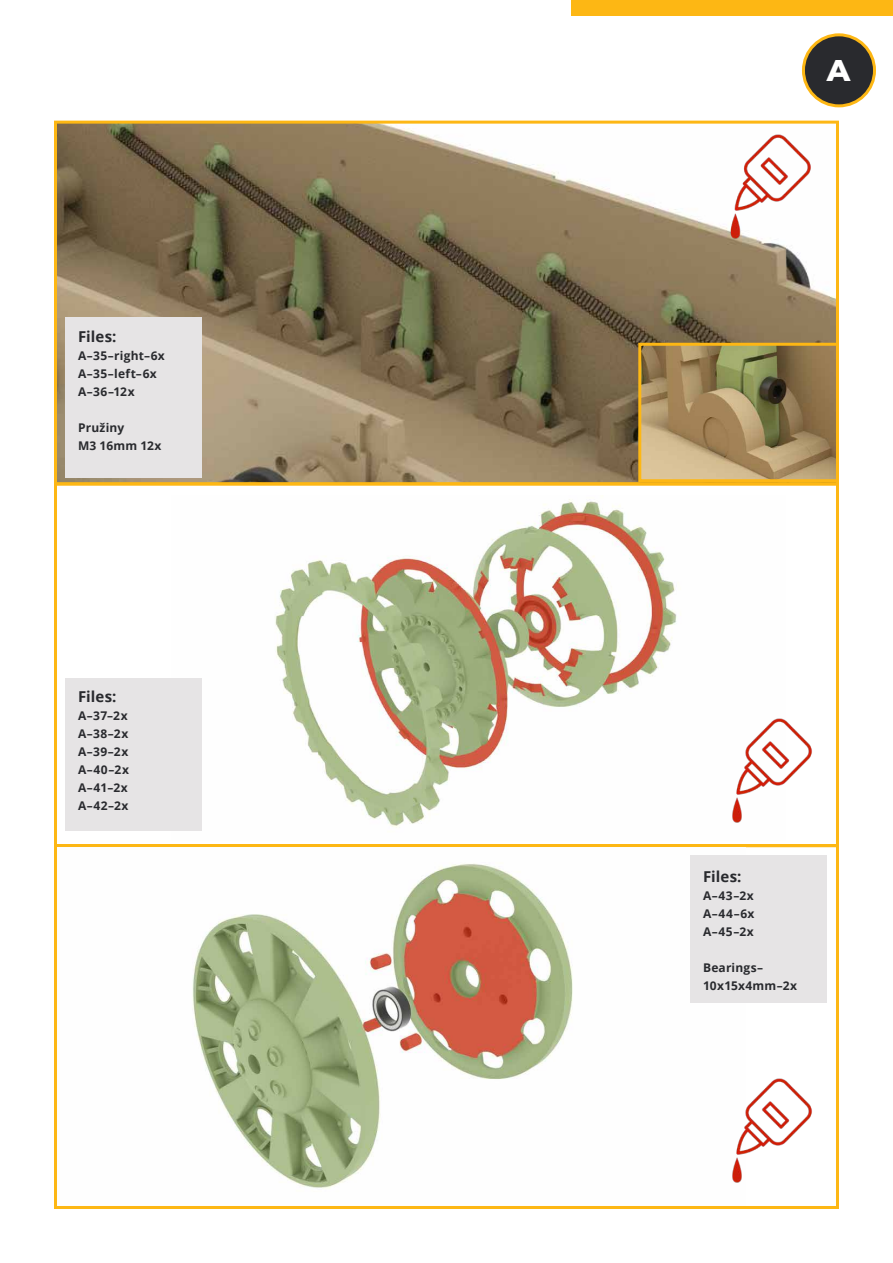
<style>
.page{position:relative;width:893px;height:1263px;background:#fff}
.page>*{position:absolute;margin:0;border:0;box-sizing:border-box;transform-origin:0 0}
.t1{font:800 30px "Montserrat";color:#fff}
.t2{font:700 15px "Open Sans";letter-spacing:.005em;color:#292a2e}
.t3{font:700 12px/18px "Open Sans";letter-spacing:.025em;color:#292a2e}
</style>
<div class="page">
<div style="left:572px;top:0;width:321px;height:16px;background:#fdb714"></div>
<div style="left:803px;top:35px;width:71px;height:71px;background:#292a2e;border-radius:50%"></div>
<div style="left:802px;top:33px;width:74px;height:74px;border:3px solid #fdb714;border-radius:50%"></div>
<img style="left:58px;top:125px;width:777px;height:357px">
<img style="left:642px;top:347px;width:193px;height:131px">
<div style="left:638px;top:343px;width:201px;height:139px;border:3px solid #fdb714"></div>
<img style="left:172px;top:499px;width:505px;height:332px">
<div style="left:54px;top:482px;width:785px;height:365px;border:3px solid #fdb714"></div>
<img style="left:192px;top:863px;width:381px;height:326px">
<div style="left:54px;top:844px;width:785px;height:365px;border:3px solid #fdb714"></div>
<div style="left:65px;top:317px;width:137px;height:161px;background:#e6e4e5"></div>
<div style="left:690px;top:855px;width:137px;height:148px;background:#e6e4e5"></div>
<div style="left:65px;top:678px;width:137px;height:152px;background:#e6e4e5"></div>
<img style="left:689px;top:127px;width:127px;height:127px">
<img style="left:732px;top:718px;width:80px;height:105px">
<img style="left:732px;top:1078px;width:80px;height:105px">
<p class="t2" style="left:78px;top:326px;width:40px">Files:</p>
<p class="t3" style="left:78px;top:346px;width:88px">A–35–right–6x<br>A–35–left–6x<br>A–36–12x</p>
<p class="t3" style="left:78px;top:418px;width:85px">Pružiny<br>M3 16mm 12x</p>
<p class="t2" style="left:78px;top:686px;width:40px">Files:</p>
<p class="t3" style="left:78px;top:706px;width:52px;text-align:justify">A–37–2x A–38–2x A–39–2x A–40–2x A–41–2x A–42–2x</p>
<h1 class="t1" style="left:827px;top:48px;width:25px">A</h1>
<p class="t2" style="left:703px;top:866px;width:40px">Files:</p>
<p class="t3" style="left:703px;top:886px;width:53px;text-align:justify">A–43–2x A–44–6x A–45–2x</p>
<p class="t3" style="left:703px;top:958px;width:96px">Bearings–<br>10x15x4mm–2x</p>
</div>
